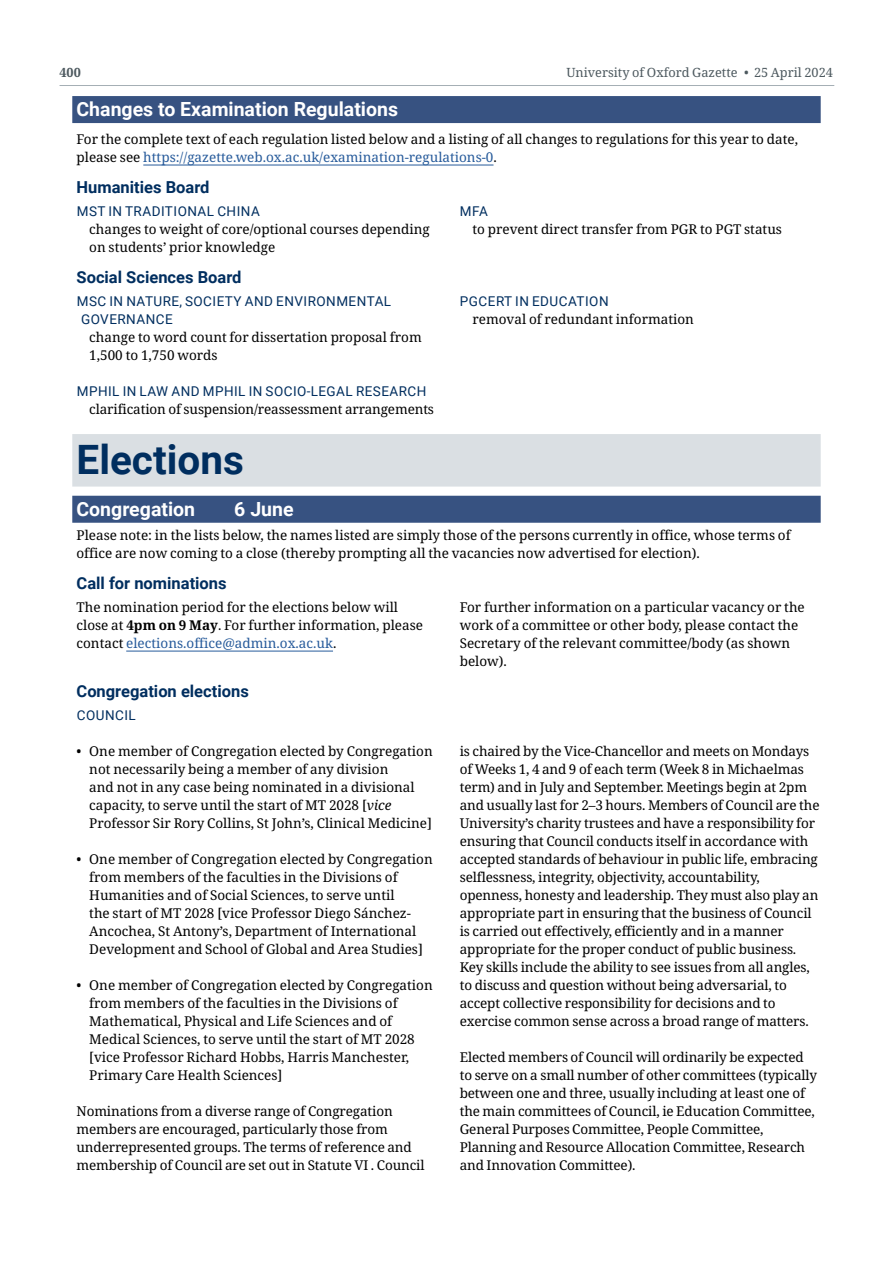
<style>
.page{position:relative;width:893px;height:1263px;background:#fff}
.page>*{position:absolute;margin:0;border:0;box-sizing:border-box;transform-origin:0 0}
.H1_Big_Head{font:700 40.5px "Roboto";color:#002e5f}
.H2_Subject_head{font:700 19.5px "Roboto";color:#fff}
.H2_Subject_head_non{font:700 19.5px "Roboto";color:#fff}
.H3_Bold_Head_non-ToC{font:700 16.5px "Roboto";color:#002e5f}
.H3_Bold_Head{font:700 16.5px "Roboto";color:#002e5f}
.G_Body_text{font:13.5px/18px "Noto Serif";letter-spacing:-.01em;color:#000}
.G__Bullet{font:13.5px/18px "Noto Serif";color:#000}
.G_Body_text_span{font:13.5px/18px "Noto Serif";color:#000}
.G_Body_text_indent{font:13.5px/18px "Noto Serif";color:#000}
.H4_Exam_regs_caps_he{font:13.5px/18px "Roboto";letter-spacing:.035em;color:#002e5f}
.H4_Caps_head_ToC{font:13.5px "Roboto";letter-spacing:.035em;color:#002e5f}
.t1{font:12.75px "Noto Serif";color:#4d595f}
.t2{font:700 12.75px "Noto Serif";color:#4d595f}
.s1{color:#275b9b}
.s2{font-weight:700}
.s3{font-style:italic}
</style>
<div class="page">
<hr style="left:60px;top:85px;width:774px;height:1px;background:#a5afb5">
<div style="left:72px;top:96px;width:749px;height:27px;background:#375281"></div>
<hr style="left:143px;top:165px;width:350px;height:1px;background:#275b9b">
<div style="left:72px;top:434px;width:749px;height:53px;background:#dadfe3"></div>
<div style="left:72px;top:496px;width:749px;height:27px;background:#375281"></div>
<hr style="left:126px;top:651px;width:207px;height:1px;background:#275b9b">
<p class="t2" style="left:60px;top:64px;width:23px">400</p>
<p class="t1" style="left:566px;top:64px;width:268px">University of Oxford Gazette • 25 April 2024</p>
<h2 class="H2_Subject_head" style="left:77px;top:96px;width:323px">Changes to Examination Regulations</h2>
<p class="G_Body_text_span" style="left:77px;top:131px;width:723px">For the complete text of each regulation listed below and a listing of all changes to regulations for this year to date, please see <span class="s1">https://gazette.web.ox.ac.uk/examination-regulations-0</span>.</p>
<h3 class="H3_Bold_Head" style="left:77px;top:175px;width:134px">Humanities Board</h3>
<h4 class="H4_Exam_regs_caps_he" style="left:77px;top:202px;width:185px">MST IN TRADITIONAL CHINA</h4>
<p class="G_Body_text_indent" style="left:89px;top:221px;width:342px">changes to weight of core/optional courses depending on students’ prior knowledge</p>
<h4 class="H4_Exam_regs_caps_he" style="left:460px;top:202px;width:29px">MFA</h4>
<p class="G_Body_text_indent" style="left:472px;top:221px;width:311px">to prevent direct transfer from PGR to PGT status</p>
<h3 class="H3_Bold_Head" style="left:77px;top:265px;width:167px">Social Sciences Board</h3>
<h4 class="H4_Exam_regs_caps_he" style="left:81px;top:292px;width:312px;text-indent:-4px">MSC IN NATURE, SOCIETY AND ENVIRONMENTAL<br>GOVERNANCE</h4>
<p class="G_Body_text_indent" style="left:89px;top:329px;width:334px">change to word count for dissertation proposal from<br>1,500 to 1,750 words</p>
<h4 class="H4_Exam_regs_caps_he" style="left:77px;top:382px;width:351px">MPHIL IN LAW AND MPHIL IN SOCIO-LEGAL RESEARCH</h4>
<p class="G_Body_text_indent" style="left:89px;top:401px;width:346px">clarification of suspension/reassessment arrangements</p>
<h4 class="H4_Exam_regs_caps_he" style="left:460px;top:292px;width:150px">PGCERT IN EDUCATION</h4>
<p class="G_Body_text_indent" style="left:472px;top:311px;width:223px">removal of redundant information</p>
<h1 class="H1_Big_Head" style="left:77px;top:431px;width:169px">Elections</h1>
<h2 class="H2_Subject_head_non" style="left:77px;top:495px;width:120px">Congregation</h2>
<h2 class="H2_Subject_head_non" style="left:234px;top:495px;width:61px">6 June</h2>
<p class="G_Body_text_span" style="left:77px;top:527px;width:716px">Please note: in the lists below, the names listed are simply those of the persons currently in office, whose terms of office are now coming to a close (thereby prompting all the vacancies now advertised for election).</p>
<h3 class="H3_Bold_Head_non-ToC" style="left:77px;top:571px;width:152px">Call for nominations</h3>
<p class="G_Body_text" style="left:77px;top:599px;width:348px">The nomination period for the elections below will close at <span class="s2">4pm on 9 May</span>. For further information, please contact <span class="s1">elections.office@admin.ox.ac.uk</span>.</p>
<p class="G_Body_text" style="left:460px;top:599px;width:347px">For further information on a particular vacancy or the work of a committee or other body, please contact the Secretary of the relevant committee/body (as shown below).</p>
<h3 class="H3_Bold_Head_non-ToC" style="left:77px;top:679px;width:174px">Congregation elections</h3>
<h4 class="H4_Caps_head_ToC" style="left:77px;top:706px;width:61px">COUNCIL</h4>
<p class="G__Bullet" style="left:89px;top:743px;width:345px;text-indent:-13px">• One member of Congregation elected by Congregation not necessarily being a member of any division<br>and not in any case being nominated in a divisional capacity, to serve until the start of MT 2028 [<span class="s3">vice </span>Professor Sir Rory Collins, St John’s, Clinical Medicine]</p>
<p class="G__Bullet" style="left:89px;top:851px;width:345px;text-indent:-13px">• One member of Congregation elected by Congregation from members of the faculties in the Divisions of Humanities and of Social Sciences, to serve until<br>the start of MT 2028 [vice Professor Diego Sánchez-Ancochea, St Antony’s, Department of International Development and School of Global and Area Studies]</p>
<p class="G__Bullet" style="left:89px;top:977px;width:345px;text-indent:-13px">• One member of Congregation elected by Congregation from members of the faculties in the Divisions of Mathematical, Physical and Life Sciences and of Medical Sciences, to serve until the start of MT 2028 [vice Professor Richard Hobbs, Harris Manchester, Primary Care Health Sciences]</p>
<p class="G_Body_text" style="left:77px;top:1103px;width:350px">Nominations from a diverse range of Congregation members are encouraged, particularly those from underrepresented groups. The terms of reference and membership of Council are set out in Statute VI . Council</p>
<p class="G_Body_text" style="left:460px;top:743px;width:361px">is chaired by the Vice-Chancellor and meets on Mondays of Weeks 1, 4 and 9 of each term (Week 8 in Michaelmas term) and in July and September. Meetings begin at 2pm and usually last for 2–3 hours. Members of Council are the University’s charity trustees and have a responsibility for ensuring that Council conducts itself in accordance with accepted standards of behaviour in public life, embracing selflessness, integrity, objectivity, accountability, openness, honesty and leadership. They must also play an appropriate part in ensuring that the business of Council is carried out effectively, efficiently and in a manner appropriate for the proper conduct of public business.<br>Key skills include the ability to see issues from all angles, to discuss and question without being adversarial, to accept collective responsibility for decisions and to exercise common sense across a broad range of matters.</p>
<p class="G_Body_text" style="left:460px;top:1048px;width:359px">Elected members of Council will ordinarily be expected to serve on a small number of other committees (typically between one and three, usually including at least one of the main committees of Council, ie Education Committee, General Purposes Committee, People Committee, Planning and Resource Allocation Committee, Research and Innovation Committee).</p>
</div>
